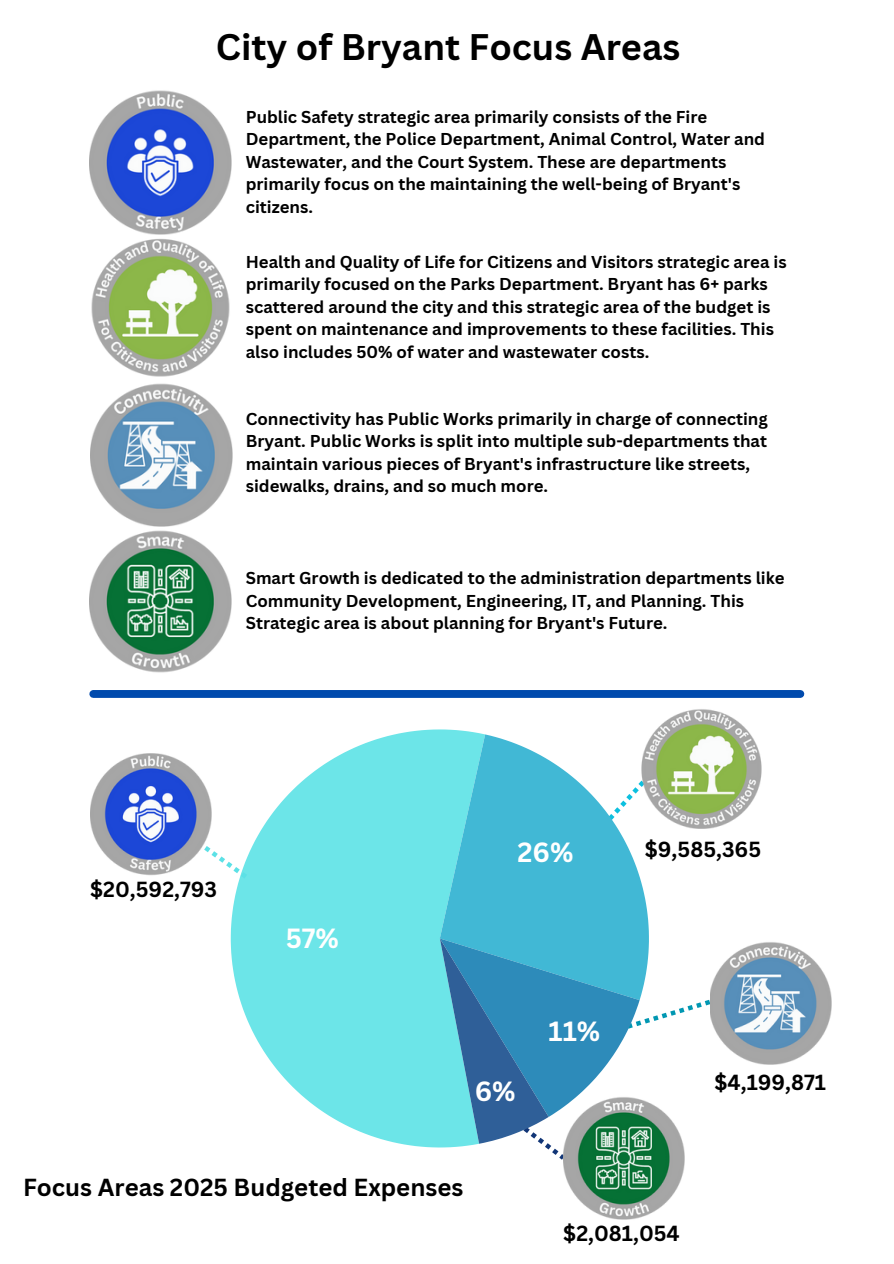
<style>
.page{position:relative;width:894px;height:1264px;background:#fff}
.page>*{position:absolute;margin:0;border:0;box-sizing:border-box;transform-origin:0 0}
.t1{font:700 36px "Canva Sans";color:#000}
.t2{font:700 27px "Canva Sans";color:#fff}
.t3{font:700 24px "Canva Sans";color:#000}
.t4{font:700 21.3px "Canva Sans";color:#000}
.t5{font:700 16.8px/22.5px "Canva Sans";color:#000}
</style>
<div class="page">
<img style="left:89px;top:90px;width:143px;height:583px">
<div style="left:93px;top:690px;width:707px;height:8px;background:#004aad"></div>
<svg style="left:663px;top:999px;width:47px;height:20px"></svg>
<svg style="left:230px;top:732px;width:209px;height:416px;fill:#6ce5e8"></svg>
<svg style="left:403px;top:729px;width:260px;height:305px"></svg>
<svg style="left:439px;top:903px;width:218px;height:191px;fill:#41b8d5"></svg>
<svg style="left:439px;top:924px;width:125px;height:235px;background:#4e9ec2"></svg>
<svg style="left:212px;top:840px;width:35px;height:38px"></svg>
<img style="left:90px;top:753px;width:122px;height:123px">
<img style="left:563px;top:1094px;width:121px;height:126px">
<img style="left:710px;top:942px;width:121px;height:122px">
<img style="left:640px;top:709px;width:122px;height:122px">
<h3 class="t1" style="left:216px;top:22px;width:466px">City of Bryant Focus Areas</h3>
<p class="t5" style="left:246px;top:105px;width:520px">Public Safety strategic area primarily consists of the Fire Department, the Police Department, Animal Control, Water and Wastewater, and the Court System. These are departments primarily focus on the maintaining the well-being of Bryant's citizens.</p>
<p class="t5" style="left:246px;top:250px;width:542px">Health and Quality of Life for Citizens and Visitors strategic area is primarily focused on the Parks Department. Bryant has 6+ parks scattered around the city and this strategic area of the budget is spent on maintenance and improvements to these facilities. This also includes 50% of water and wastewater costs.</p>
<p class="t5" style="left:246px;top:407px;width:523px">Connectivity has Public Works primarily in charge of connecting Bryant. Public Works is split into multiple sub-departments that maintain various pieces of Bryant's infrastructure like streets, sidewalks, drains, and so much more.</p>
<p class="t5" style="left:246px;top:566px;width:540px">Smart Growth is dedicated to the administration departments like<br>Community Development, Engineering, IT, and Planning. This<br>Strategic area is about planning for Bryant's Future.</p>
<h2 class="t4" style="left:90px;top:874px;width:128px">$20,592,793</h2>
<h2 class="t2" style="left:286px;top:919px;width:55px">57%</h2>
<p class="t2" style="left:517px;top:832px;width:57px">26%</p>
<p class="t4" style="left:644px;top:833px;width:118px">$9,585,365</p>
<h2 class="t2" style="left:474px;top:1071px;width:42px">6%</h2>
<h2 class="t2" style="left:548px;top:1012px;width:53px">11%</h2>
<p class="t4" style="left:714px;top:1067px;width:113px">$4,199,871</p>
<h4 class="t3" style="left:23px;top:1169px;width:441px">Focus Areas 2025 Budgeted Expenses</h4>
<h4 class="t4" style="left:563px;top:1218px;width:118px">$2,081,054</h4>
</div>
